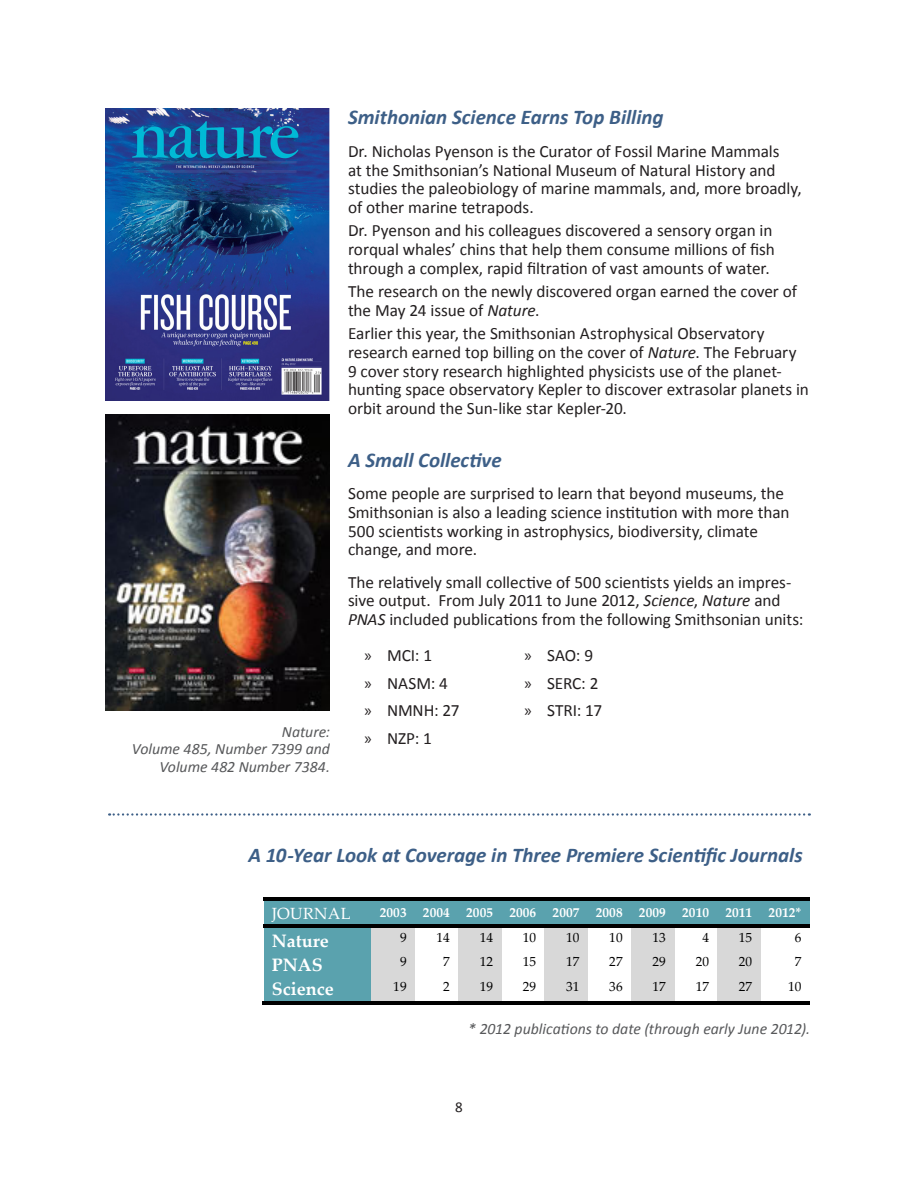
<style>
.page{position:relative;width:918px;height:1188px;background:#fff}
.page>*{position:absolute;margin:0;border:0;box-sizing:border-box;transform-origin:0 0}
.headline_alone{font:italic 700 21px "Calibri";color:#3d5f87}
.t1{font:700 18px "Palatino Linotype";color:#fff}
.body_text{font:17.25px/18.8px "Calibri";letter-spacing:-.005em;color:#231f20}
.headline_alone-2{font:17.25px/18.8px "Calibri";letter-spacing:-.005em;color:#231f20}
.t2{font:16.2px "Palatino Linotype";letter-spacing:.015em;color:#fff}
.t3{font:italic 15.75px/17.2px "Calibri";color:#57585a;text-align:right}
.t4{font:15px "Calibri";color:#231f20}
.t5{font:13.35px "Palatino Linotype";letter-spacing:.005em;color:#000}
.t6{font:700 13.35px "Palatino Linotype";letter-spacing:.005em;color:#fff}
.s1{font-style:italic}
.s2{font-family:"Myriad Pro"}
.s3{font-size:18px}
</style>
<div class="page">
<svg style="left:109px;top:813px;width:701px;height:3px"></svg>
<img style="left:105px;top:108px;width:225px;height:292px">
<div style="left:264px;top:900px;width:108px;height:25px;background:#5aa2ae"></div>
<div style="left:372px;top:900px;width:43px;height:25px;background:#5aa2ae"></div>
<div style="left:415px;top:900px;width:43px;height:25px;background:#5aa2ae"></div>
<div style="left:458px;top:900px;width:43px;height:25px;background:#5aa2ae"></div>
<div style="left:501px;top:900px;width:44px;height:25px;background:#5aa2ae"></div>
<div style="left:545px;top:900px;width:43px;height:25px;background:#5aa2ae"></div>
<div style="left:588px;top:900px;width:43px;height:25px;background:#5aa2ae"></div>
<div style="left:631px;top:900px;width:43px;height:25px;background:#5aa2ae"></div>
<div style="left:674px;top:900px;width:43px;height:25px;background:#5aa2ae"></div>
<div style="left:717px;top:900px;width:44px;height:25px;background:#5aa2ae"></div>
<div style="left:761px;top:900px;width:49px;height:25px;background:#5aa2ae"></div>
<hr style="left:264px;top:897px;width:108px;height:3px;background:#000">
<hr style="left:375px;top:897px;width:40px;height:3px;background:#000">
<hr style="left:418px;top:897px;width:40px;height:3px;background:#000">
<svg style="left:458px;top:897px;width:4px;height:3px"></svg>
<hr style="left:462px;top:897px;width:39px;height:3px;background:#000">
<svg style="left:501px;top:897px;width:4px;height:3px"></svg>
<hr style="left:505px;top:897px;width:40px;height:3px;background:#000">
<hr style="left:548px;top:897px;width:40px;height:3px;background:#000">
<hr style="left:591px;top:897px;width:40px;height:3px;background:#000">
<hr style="left:634px;top:897px;width:40px;height:3px;background:#000">
<svg style="left:674px;top:897px;width:4px;height:3px"></svg>
<hr style="left:678px;top:897px;width:39px;height:3px;background:#000">
<svg style="left:717px;top:897px;width:4px;height:3px"></svg>
<hr style="left:721px;top:897px;width:40px;height:3px;background:#000">
<hr style="left:764px;top:897px;width:46px;height:3px;background:#000">
<div style="left:264px;top:928px;width:108px;height:24px;background:#5aa2ae"></div>
<div style="left:372px;top:928px;width:43px;height:24px;background:#d8d8d8"></div>
<div style="left:458px;top:928px;width:43px;height:24px;background:#d8d8d8"></div>
<div style="left:545px;top:928px;width:43px;height:24px;background:#d8d8d8"></div>
<div style="left:631px;top:928px;width:43px;height:24px;background:#d8d8d8"></div>
<div style="left:717px;top:928px;width:44px;height:24px;background:#d8d8d8"></div>
<hr style="left:264px;top:925px;width:108px;height:3px;background:#000">
<hr style="left:375px;top:925px;width:40px;height:3px;background:#000">
<hr style="left:418px;top:925px;width:40px;height:3px;background:#000">
<svg style="left:458px;top:925px;width:4px;height:3px"></svg>
<hr style="left:462px;top:925px;width:39px;height:3px;background:#000">
<svg style="left:501px;top:925px;width:4px;height:3px"></svg>
<hr style="left:505px;top:925px;width:40px;height:3px;background:#000">
<hr style="left:548px;top:925px;width:40px;height:3px;background:#000">
<hr style="left:591px;top:925px;width:40px;height:3px;background:#000">
<hr style="left:634px;top:925px;width:40px;height:3px;background:#000">
<svg style="left:674px;top:925px;width:4px;height:3px"></svg>
<hr style="left:678px;top:925px;width:39px;height:3px;background:#000">
<svg style="left:717px;top:925px;width:4px;height:3px"></svg>
<hr style="left:721px;top:925px;width:40px;height:3px;background:#000">
<hr style="left:764px;top:925px;width:46px;height:3px;background:#000">
<div style="left:264px;top:952px;width:108px;height:25px;background:#5aa2ae"></div>
<div style="left:372px;top:952px;width:43px;height:25px;background:#d8d8d8"></div>
<div style="left:458px;top:952px;width:43px;height:25px;background:#d8d8d8"></div>
<div style="left:545px;top:952px;width:43px;height:25px;background:#d8d8d8"></div>
<div style="left:631px;top:952px;width:43px;height:25px;background:#d8d8d8"></div>
<div style="left:717px;top:952px;width:44px;height:25px;background:#d8d8d8"></div>
<div style="left:264px;top:977px;width:108px;height:24px;background:#5aa2ae"></div>
<div style="left:372px;top:977px;width:43px;height:24px;background:#d8d8d8"></div>
<div style="left:458px;top:977px;width:43px;height:24px;background:#d8d8d8"></div>
<div style="left:545px;top:977px;width:43px;height:24px;background:#d8d8d8"></div>
<div style="left:631px;top:977px;width:43px;height:24px;background:#d8d8d8"></div>
<div style="left:717px;top:977px;width:44px;height:24px;background:#d8d8d8"></div>
<hr style="left:262px;top:1001px;width:110px;height:3px;background:#000">
<hr style="left:374px;top:1001px;width:41px;height:3px;background:#000">
<hr style="left:417px;top:1001px;width:41px;height:3px;background:#000">
<hr style="left:460px;top:1001px;width:41px;height:3px;background:#000">
<hr style="left:504px;top:1001px;width:41px;height:3px;background:#000">
<hr style="left:547px;top:1001px;width:41px;height:3px;background:#000">
<hr style="left:590px;top:1001px;width:41px;height:3px;background:#000">
<hr style="left:633px;top:1001px;width:41px;height:3px;background:#000">
<hr style="left:676px;top:1001px;width:41px;height:3px;background:#000">
<hr style="left:720px;top:1001px;width:41px;height:3px;background:#000">
<hr style="left:763px;top:1001px;width:47px;height:3px;background:#000">
<img style="left:105px;top:415px;width:225px;height:295px">
<p class="headline_alone" style="left:348px;top:103px;width:317px">Smithonian Science Earns Top Billing</p>
<p class="body_text" style="left:348px;top:142px;width:455px">Dr. Nicholas Pyenson is the Curator of Fossil Marine Mammals<br>at the Smithsonian’s National Museum of Natural History and studies the paleobiology of marine mammals, and, more broadly, of other marine tetrapods.</p>
<p class="body_text" style="left:348px;top:221px;width:428px">Dr. Pyenson and his colleagues discovered a sensory organ in rorqual whales’ chins that help them consume millions of fish through a complex, rapid filtration of vast amounts of water.</p>
<p class="body_text" style="left:348px;top:282px;width:451px">The research on the newly discovered organ earned the cover of the May 24 issue of <span class="s1">Nature</span>.</p>
<p class="body_text" style="left:348px;top:324px;width:462px">Earlier this year, the Smithsonian Astrophysical Observatory research earned top billing on the cover of <span class="s1">Nature</span>. The February 9 cover story research highlighted physicists use of the planet&shy;hunting space observatory Kepler to discover extrasolar planets in orbit around the Sun-like star Kepler-20.</p>
<p class="t3" style="left:282px;top:723px;width:50px">Nature:</p>
<p class="t3" style="left:132px;top:740px;width:200px">Volume 485, Number 7399 and<br>Volume 482 Number 7384.</p>
<p class="headline_alone" style="left:348px;top:447px;width:155px">A Small Collective</p>
<p class="headline_alone-2" style="left:348px;top:484px;width:443px">Some people are surprised to learn that beyond museums, the Smithsonian is also a leading science institution with more than 500 scientists working in astrophysics, biodiversity, climate change, and more.</p>
<p class="headline_alone-2" style="left:348px;top:573px;width:457px">The relatively small collective of 500 scientists yields an impres&shy;sive output. From July 2011 to June 2012, <span class="s1">Science</span>, <span class="s1">Nature</span> and<br><span class="s1">PNAS</span> included publications from the following Smithsonian units:</p>
<p class="body_text" style="left:364px;top:646px;width:69px"><span class="s2">»</span> MCI: 1</p>
<p class="body_text" style="left:364px;top:674px;width:85px"><span class="s2">»</span> NASM: 4</p>
<p class="body_text" style="left:364px;top:701px;width:97px"><span class="s2">»</span> NMNH: 27</p>
<p class="body_text" style="left:364px;top:729px;width:69px"><span class="s2">»</span> NZP: 1</p>
<p class="body_text" style="left:525px;top:646px;width:70px"><span class="s2">»</span> SAO: 9</p>
<p class="body_text" style="left:525px;top:674px;width:75px"><span class="s2">»</span> SERC: 2</p>
<p class="body_text" style="left:525px;top:701px;width:79px"><span class="s2">»</span> STRI: 17</p>
<p class="headline_alone" style="left:248px;top:841px;width:556px">A 10-Year Look at Coverage in Three Premiere Scientific Journals</p>
<p class="t6" style="left:382px;top:903px;width:421px"><span class="s3">AL</span> 2004 2005 2006 2007 2008 2009 2010 2011 2012*</p>
<p class="t2" style="left:272px;top:902px;width:80px">JOURNAL</p>
<p class="t6" style="left:380px;top:903px;width:28px">2003</p>
<p class="t1" style="left:272px;top:928px;width:58px">Nature</p>
<p class="t5" style="left:400px;top:928px;width:8px">9</p>
<p class="t5" style="left:436px;top:928px;width:15px">14</p>
<p class="t5" style="left:480px;top:928px;width:15px">14</p>
<p class="t5" style="left:523px;top:928px;width:15px">10</p>
<p class="t5" style="left:566px;top:928px;width:15px">10</p>
<p class="t5" style="left:609px;top:928px;width:15px">10</p>
<p class="t5" style="left:652px;top:928px;width:15px">13</p>
<p class="t5" style="left:702px;top:928px;width:8px">4</p>
<p class="t5" style="left:739px;top:928px;width:15px">15</p>
<p class="t5" style="left:795px;top:928px;width:8px">6</p>
<p class="t1" style="left:272px;top:952px;width:52px">PNAS</p>
<p class="t5" style="left:400px;top:952px;width:8px">9</p>
<p class="t5" style="left:443px;top:952px;width:8px">7</p>
<p class="t5" style="left:480px;top:952px;width:15px">12</p>
<p class="t5" style="left:523px;top:952px;width:15px">15</p>
<p class="t5" style="left:566px;top:952px;width:15px">17</p>
<p class="t5" style="left:609px;top:952px;width:15px">27</p>
<p class="t5" style="left:652px;top:952px;width:15px">29</p>
<p class="t5" style="left:696px;top:952px;width:15px">20</p>
<p class="t5" style="left:739px;top:952px;width:15px">20</p>
<p class="t5" style="left:795px;top:952px;width:8px">7</p>
<p class="t1" style="left:272px;top:976px;width:63px">Science</p>
<p class="t5" style="left:393px;top:977px;width:15px">19</p>
<p class="t5" style="left:443px;top:977px;width:8px">2</p>
<p class="t5" style="left:480px;top:977px;width:15px">19</p>
<p class="t5" style="left:523px;top:977px;width:15px">29</p>
<p class="t5" style="left:566px;top:977px;width:15px">31</p>
<p class="t5" style="left:609px;top:977px;width:15px">36</p>
<p class="t5" style="left:652px;top:977px;width:15px">17</p>
<p class="t5" style="left:696px;top:977px;width:15px">17</p>
<p class="t5" style="left:739px;top:977px;width:15px">27</p>
<p class="t5" style="left:788px;top:977px;width:15px">10</p>
<p class="t3" style="left:468px;top:1019px;width:343px">* 2012 publications to date (through early June 2012).</p>
<p class="t4" style="left:455px;top:1098px;width:9px">8</p>
</div>
